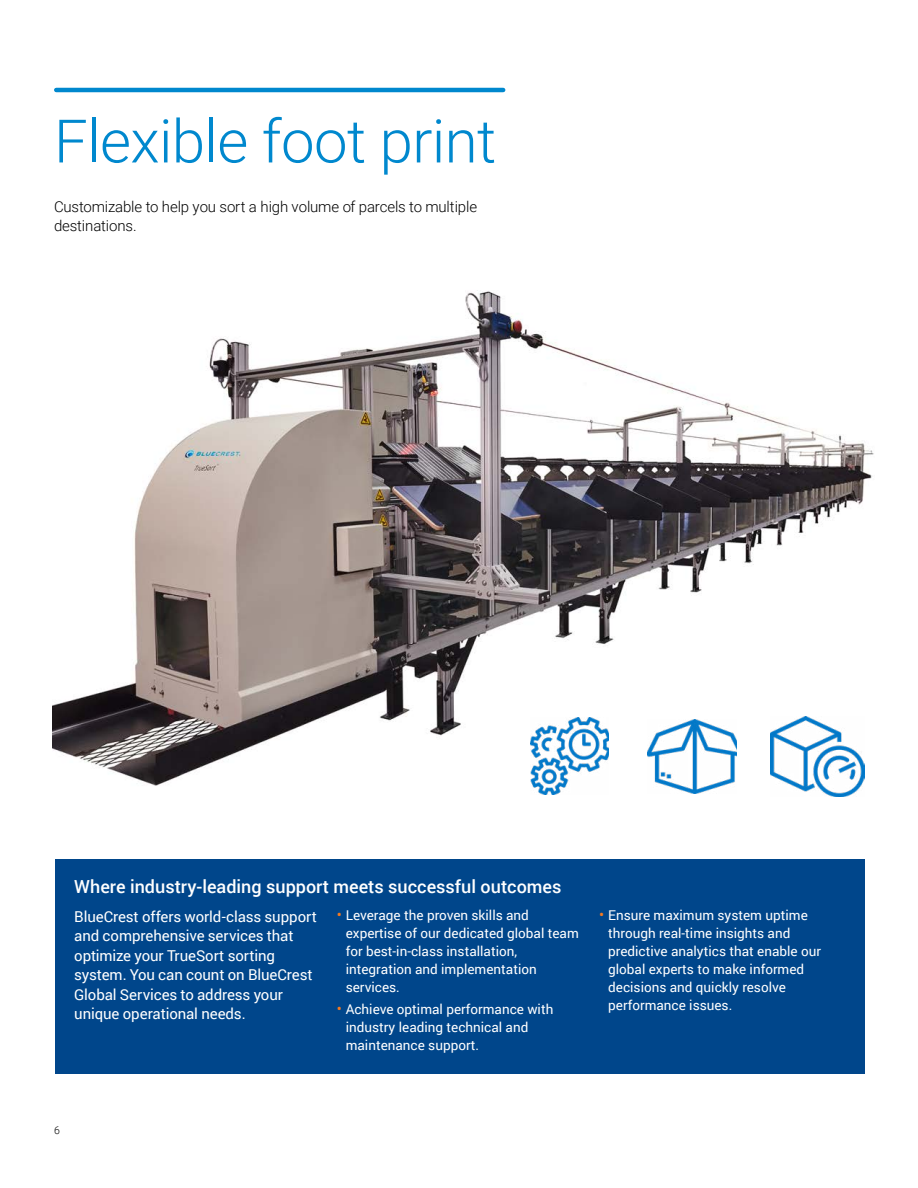
<style>
.page{position:relative;width:918px;height:1188px;background:#fff}
.page>*{position:absolute;margin:0;border:0;box-sizing:border-box;transform-origin:0 0}
.t1{font:300 60px "Roboto";letter-spacing:-.01em;color:#0088ce}
.t2{font:500 18px "Roboto";color:#fff}
.t3{font:15px/19.5px "Roboto";letter-spacing:-.005em;color:#fff}
.t4{font:300 15px/19.5px "Roboto";letter-spacing:-.01em;color:#000}
.t5{font:13.5px/18px "Roboto";color:#fff}
.t6{font:300 10.5px "Roboto";color:#000}
.s1{font-size:15px;color:#f47920}
</style>
<div class="page">
<div style="left:56px;top:859px;width:810px;height:215px;background:#00468b"></div>
<img style="left:52px;top:290px;width:822px;height:496px">
<img style="left:648px;top:719px;width:89px;height:75px">
<img style="left:530px;top:718px;width:79px;height:77px">
<img style="left:771px;top:716px;width:94px;height:81px">
<hr style="left:56px;top:88px;width:447px;height:4px;background:#0088ce">
<h1 class="t1" style="left:54px;top:99px;width:444px">Flexible foot print</h1>
<p class="t4" style="left:54px;top:196px;width:425px">Customizable to help you sort a high volume of parcels to multiple destinations.</p>
<h2 class="t2" style="left:74px;top:874px;width:489px">Where industry-leading support meets successful outcomes</h2>
<p class="t3" style="left:74px;top:906px;width:244px">BlueCrest offers world-class support and comprehensive services that optimize your TrueSort sorting system. You can count on BlueCrest<br>Global Services to address your unique operational needs.</p>
<p class="t5" style="left:346px;top:906px;width:235px;text-indent:-9px"><span class="s1">•</span> Leverage the proven skills and expertise of our dedicated global team for best-in-class installation, integration and implementation services.</p>
<p class="t5" style="left:346px;top:999px;width:209px;text-indent:-9px"><span class="s1">•</span> Achieve optimal performance with industry leading technical and maintenance support.</p>
<p class="t5" style="left:608px;top:906px;width:214px;text-indent:-9px"><span class="s1">•</span> Ensure maximum system uptime through real-time insights and predictive analytics that enable our global experts to make informed decisions and quickly resolve performance issues.</p>
<p class="t6" style="left:54px;top:1123px;width:7px">6</p>
</div>
